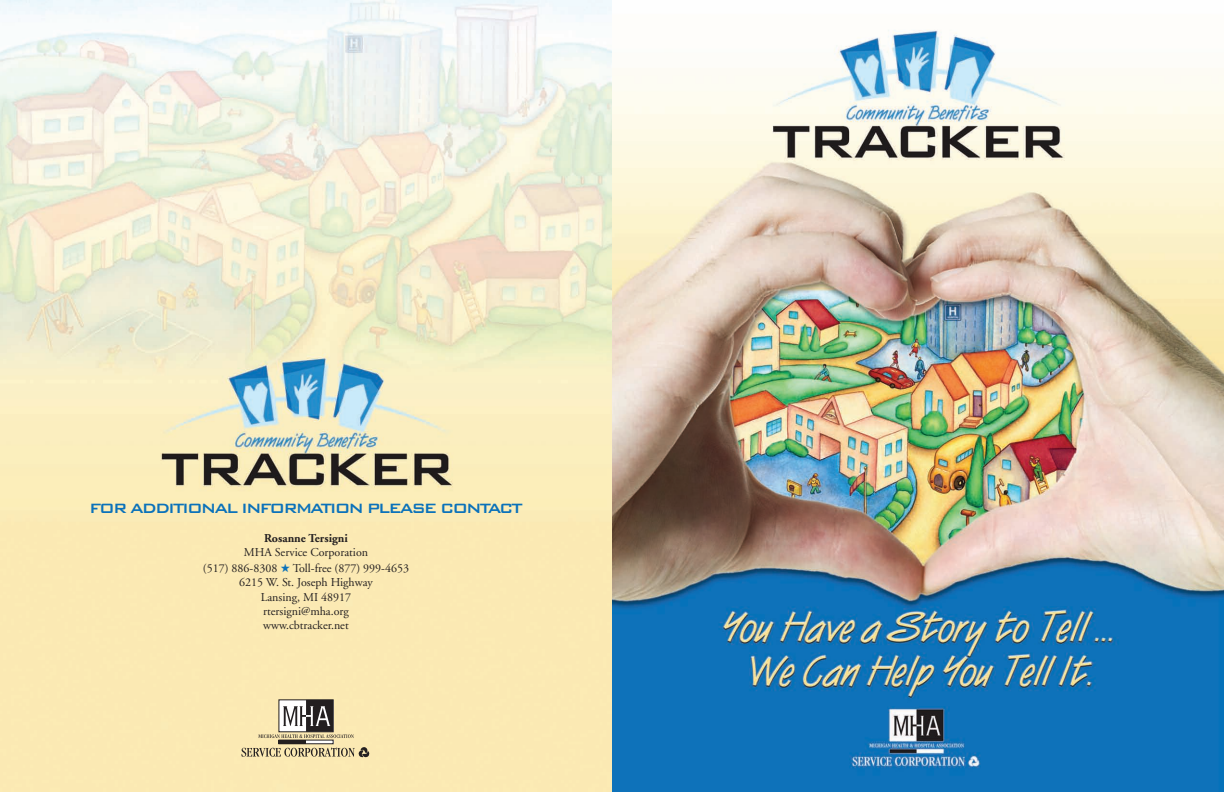
<style>
.page{position:relative;width:1224px;height:792px;background:#fff}
.page>*{position:absolute;margin:0;border:0;box-sizing:border-box;transform-origin:0 0}
.t1{font:500 18px "Bank Gothic BT";letter-spacing:-.115em;color:#0b72ba}
.t2{font:12px/14.4px "Adobe Garamond";color:#231f20;text-align:center}
.t3{font:700 12px "Adobe Garamond";color:#231f20}
.s1{color:#0b72ba}
</style>
<div class="page">
<img style="left:612px;top:29px;width:612px;height:763px">
<svg style="left:0;top:0;width:612px;height:792px"></svg>
<div style="left:279px;top:740px;width:54px;height:4px;border:1px solid #231f20"></div>
<hr style="left:279px;top:740px;width:27px;height:4px;background:#231f20">
<svg style="left:258px;top:700px;width:96px;height:38px"></svg>
<svg style="left:242px;top:747px;width:127px;height:10px"></svg>
<h1 class="t1" style="left:89px;top:496px;width:435px">FOR ADDITIONAL INFORMATION PLEASE CONTACT</h1>
<p class="t3" style="left:264px;top:533px;width:85px">Rosanne Tersigni</p>
<p class="t2" style="left:203px;top:546px;width:208px;line-height:15.6px">MHA Service Corporation<br>(517) 886-8308 <span class="s1">★</span> Toll-free (877) 999-4653</p>
<p class="t2" style="left:239px;top:576px;width:135px">6215 W. St. Joseph Highway<br>Lansing, MI 48917 rtersigni@mha.org www.cbtracker.net</p>
</div>
